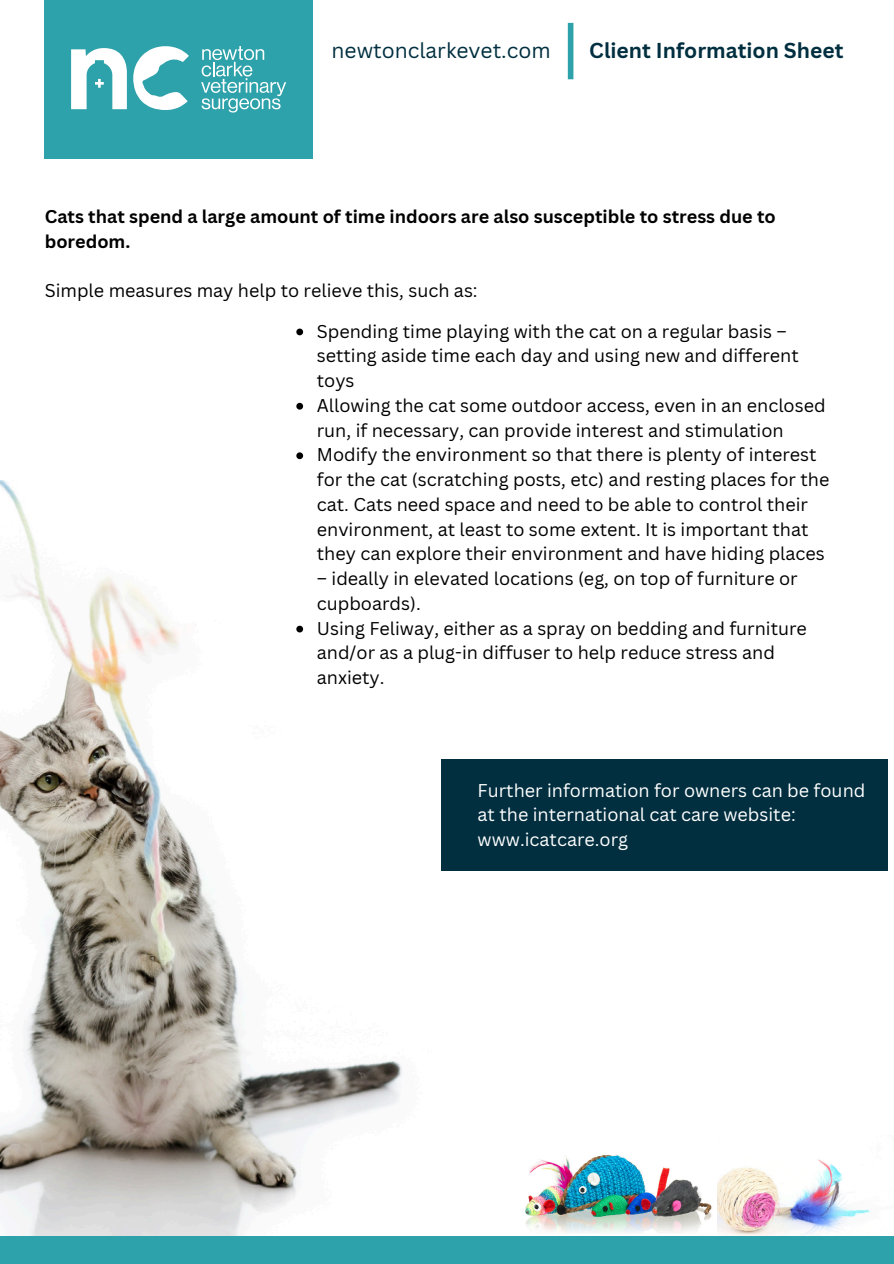
<style>
.page{position:relative;width:894px;height:1264px;background:#fff}
.page>*{position:absolute;margin:0;border:0;box-sizing:border-box;transform-origin:0 0}
.t1{font:700 21px "Canva Sans";color:#012f3f}
.t2{font:21px "Canva Sans";color:#012f3f}
.t3{font:18px/24.8px "Canva Sans";color:#000}
.t4{font:18px/24.8px "Canva Sans";color:#fff}
.t5{font:700 18px/24.8px "Canva Sans";color:#000}
</style>
<div class="page">
<div style="left:45px;top:0;width:267px;height:159px;background:#2ea2aa"></div>
<svg style="left:133px;top:46px;width:56px;height:64px"></svg>
<svg style="left:71px;top:48px;width:56px;height:61px"></svg>
<svg style="left:201px;top:46px;width:85px;height:66px"></svg>
<div style="left:567px;top:23px;width:6px;height:56px;background:#2ea2aa"></div>
<img style="left:0;top:480px;width:447px;height:755px">
<div style="left:0;top:1235px;width:893px;height:28px;background:#2ea2aa"></div>
<div style="left:441px;top:758px;width:446px;height:112px;background:#012f3f"></div>
<img style="left:717px;top:1159px;width:153px;height:76px">
<img style="left:525px;top:1154px;width:187px;height:79px">
<svg style="left:296px;top:328px;width:7px;height:7px"></svg>
<svg style="left:296px;top:403px;width:7px;height:6px"></svg>
<svg style="left:296px;top:452px;width:7px;height:7px"></svg>
<svg style="left:296px;top:625px;width:7px;height:7px"></svg>
<p class="t2" style="left:331px;top:35px;width:220px">newtonclarkevet.com</p>
<p class="t1" style="left:589px;top:35px;width:255px">Client Information Sheet</p>
<p class="t5" style="left:45px;top:203px;width:732px">Cats that spend a large amount of time indoors are also susceptible to stress due to boredom.</p>
<p class="t3" style="left:45px;top:278px;width:434px">Simple measures may help to relieve this, such as:</p>
<h3 class="t3" style="left:317px;top:318px;width:483px">Spending time playing with the cat on a regular basis – setting aside time each day and using new and different toys</h3>
<p class="t3" style="left:317px;top:392px;width:510px">Allowing the cat some outdoor access, even in an enclosed run, if necessary, can provide interest and stimulation</p>
<p class="t3" style="left:317px;top:442px;width:514px">Modify the environment so that there is plenty of interest for the cat (scratching posts, etc) and resting places for the cat. Cats need space and need to be able to control their environment, at least to some extent. It is important that they can explore their environment and have hiding places</p>
<p class="t3" style="left:317px;top:566px;width:482px">– ideally in elevated locations (eg, on top of furniture or cupboards).</p>
<p class="t3" style="left:317px;top:615px;width:491px">Using Feliway, either as a spray on bedding and furniture and/or as a plug-in diffuser to help reduce stress and anxiety.</p>
<p class="t4" style="left:477px;top:777px;width:389px">Further information for owners can be found at the international cat care website: www.icatcare.org</p>
</div>
